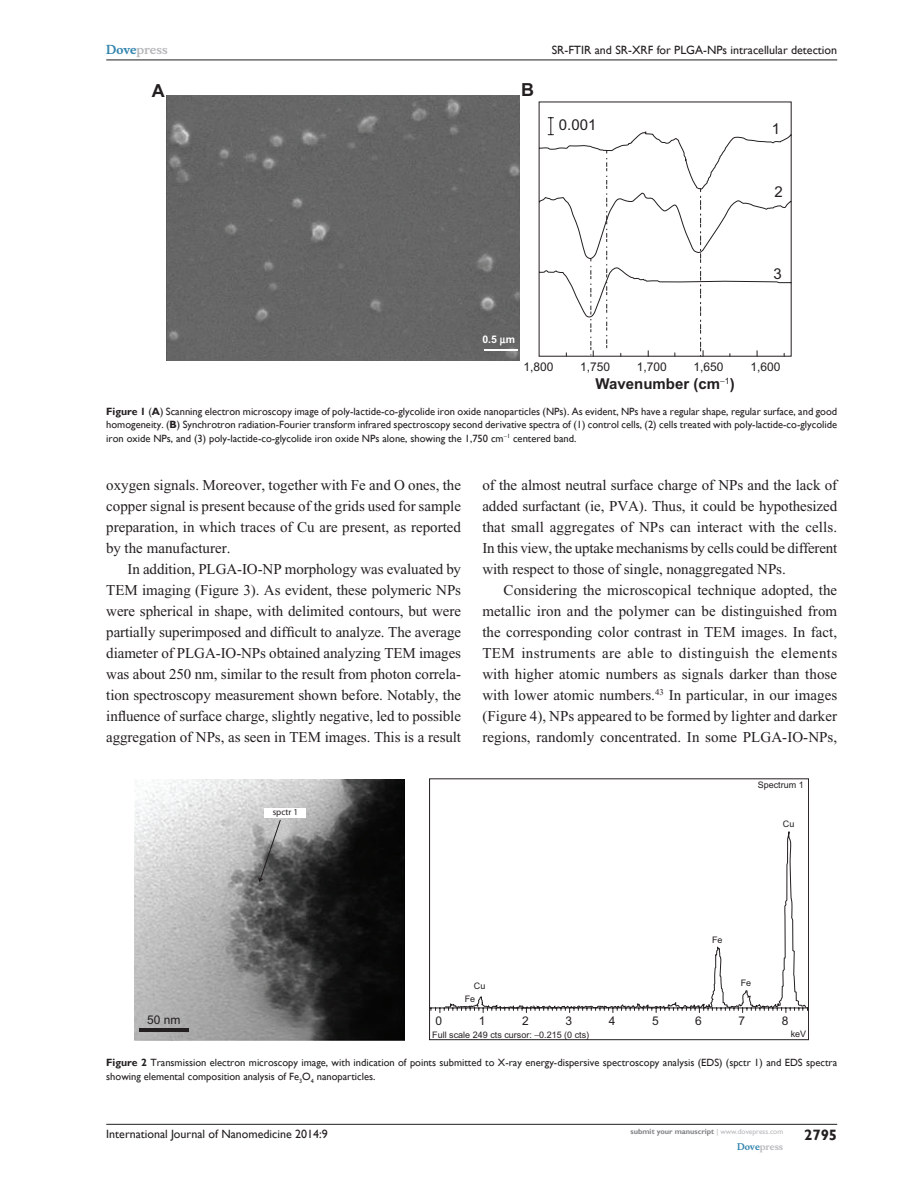
<style>
.page{position:relative;width:918px;height:1188px;background:#fff}
.page>*{position:absolute;margin:0;border:0;box-sizing:border-box;transform-origin:0 0}
.t1{font:700 18px "Arial";color:#231f20}
.Tx{font:15px/21px "Times New Roman";letter-spacing:-.005em;color:#231f20;text-align:justify}
.t2{font:700 15px "Arial";color:#231f20}
.t3{font:15px "Arial";color:#231f20}
.t4{font:700 15px "Gill Sans";color:#231f20}
.t5{font:12px "Gill Sans";color:#231f20}
.t6{font:12px "Arial";color:#231f20}
.t7{font:700 12px "Musee";color:#b8b9bc}
.FC{font:10.5px/13.5px "Gill Sans";color:#231f20;text-align:justify}
.t8{font:700 10.5px "Arial";color:#fff}
.t9{font:9px/12.9px "Arial";color:#231f20}
.t10{font:700 9px "Musee";color:#b8b9bc}
.t11{font:9px "Myriad Pro";color:#231f20}
.t12{font:700 7.5px "Gill Sans";color:#808285}
.s1{color:#3485ae}
.s2{font-weight:700}
.s3{font-weight:400;color:#b8b9bc}
</style>
<div class="page">
<hr style="left:106px;top:1124px;width:731px;height:1px;background:#231f20">
<hr style="left:106px;top:60px;width:731px;height:1px;background:#231f20">
<div style="left:166px;top:96px;width:354px;height:264px;background:#656666"></div>
<svg style="left:538px;top:101px;width:254px;height:256px"></svg>
<svg style="left:606px;top:150px;width:1px;height:200px"></svg>
<svg style="left:548px;top:117px;width:5px;height:18px"></svg>
<svg style="left:590px;top:258px;width:4px;height:98px"></svg>
<svg style="left:700px;top:189px;width:4px;height:167px"></svg>
<hr style="left:484px;top:350px;width:34px;height:1px;background:#fff">
<img style="left:135px;top:780px;width:269px;height:261px">
<div style="left:264px;top:808px;width:42px;height:9px;background:#fff"></div>
<svg style="left:258px;top:819px;width:23px;height:64px"></svg>
<hr style="left:139px;top:1028px;width:50px;height:4px;background:#231f20">
<div style="left:429px;top:778px;width:380px;height:262px;border:1px solid #231f20"></div>
<hr style="left:430px;top:1008px;width:379px;height:1px;background:#231f20">
<svg style="left:431px;top:1008px;width:377px;height:5px"></svg>
<svg style="left:444px;top:832px;width:363px;height:177px"></svg>
<svg style="left:500px;top:337px;width:6px;height:8px"></svg>
<p class="t7" style="left:106px;top:43px;width:63px"><span class="s1">Dove</span>press</p>
<p class="t1" style="left:152px;top:78px;width:14px">A</p>
<p class="t1" style="left:521px;top:78px;width:14px">B</p>
<p class="t5" style="left:552px;top:43px;width:287px">SR-FTIR and SR-XRF for PLGA-NPs intracellular detection</p>
<p class="t3" style="left:559px;top:115px;width:39px">0.001</p>
<p class="t3" style="left:772px;top:119px;width:10px">1</p>
<p class="t3" style="left:774px;top:182px;width:10px">2</p>
<p class="t8" style="left:482px;top:332px;width:34px">0.5 m</p>
<p class="t3" style="left:773px;top:264px;width:10px">3</p>
<p class="t6" style="left:523px;top:359px;width:32px">1,800</p>
<p class="t6" style="left:580px;top:359px;width:32px">1,750</p>
<p class="t6" style="left:637px;top:359px;width:32px">1,700</p>
<p class="t6" style="left:694px;top:359px;width:32px">1,650</p>
<p class="t6" style="left:750px;top:359px;width:32px">1,600</p>
<p class="t2" style="left:596px;top:374px;width:141px">Wavenumber (cm−<sup>1</sup>)</p>
<p class="FC" style="left:106px;top:404px;width:732px"><span class="s2">Figure 1</span> (<span class="s2">A</span>) Scanning electron microscopy image of poly-lactide-co-glycolide iron oxide nanoparticles (NPs). As evident, NPs have a regular shape, regular surface, and good homogeneity. (<span class="s2">B</span>) Synchrotron radiation-Fourier transform infrared spectroscopy second derivative spectra of (1) control cells, (2) cells treated with poly-lactide-co-glycolide iron oxide NPs, and (3) poly-lactide-co-glycolide iron oxide NPs alone, showing the 1,750 cm <sup>1</sup> centered band.</p>
<p class="Tx" style="left:106px;top:474px;width:356px">oxygen signals. Moreover, together with Fe and O ones, the copper signal is present because of the grids used for sample preparation, in which traces of Cu are present, as reported by the manufacturer.</p>
<p class="Tx" style="left:106px;top:558px;width:356px;text-indent:21px">In addition, PLGA-IO-NP morphology was evaluated by TEM imaging (Figure 3). As evident, these polymeric NPs were spherical in shape, with delimited contours, but were partially superimposed and difficult to analyze. The average diameter of PLGA-IO-NPs obtained analyzing TEM images was about 250 nm, similar to the result from photon correla&shy;tion spectroscopy measurement shown before. Notably, the influence of surface charge, slightly negative, led to possible aggregation of NPs, as seen in TEM images. This is a result</p>
<p class="t11" style="left:273px;top:807px;width:27px">spctr 1</p>
<p class="Tx" style="left:482px;top:474px;width:356px">of the almost neutral surface charge of NPs and the lack of added surfactant (ie, PVA). Thus, it could be hypothesized that small aggregates of NPs can interact with the cells.<br>In this view, the uptake mechanisms by cells could be different with respect to those of single, nonaggregated NPs.</p>
<p class="Tx" style="left:482px;top:579px;width:356px;text-indent:21px">Considering the microscopical technique adopted, the metallic iron and the polymer can be distinguished from the corresponding color contrast in TEM images. In fact, TEM instruments are able to distinguish the elements with higher atomic numbers as signals darker than those with lower atomic numbers.<sup>43</sup> In particular, in our images (Figure 4), NPs appeared to be formed by lighter and darker regions, randomly concentrated. In some PLGA-IO-NPs,</p>
<p class="t9" style="left:758px;top:778px;width:48px">Spectrum 1</p>
<p class="t9" style="left:783px;top:817px;width:13px">Cu</p>
<p class="t9" style="left:712px;top:934px;width:12px">Fe</p>
<p class="t9" style="left:465px;top:979px;width:22px;text-indent:9px">Cu<br>Fe</p>
<p class="t9" style="left:741px;top:977px;width:12px">Fe</p>
<p class="t6" style="left:147px;top:1012px;width:35px">50 nm</p>
<p class="t6" style="left:435px;top:1013px;width:8px">0</p>
<p class="t6" style="left:479px;top:1013px;width:8px">1</p>
<p class="t6" style="left:522px;top:1013px;width:8px">2</p>
<p class="t6" style="left:565px;top:1013px;width:8px">3</p>
<p class="t6" style="left:609px;top:1013px;width:8px">4</p>
<p class="t6" style="left:652px;top:1013px;width:8px">5</p>
<p class="t6" style="left:695px;top:1013px;width:8px">6</p>
<p class="t6" style="left:739px;top:1013px;width:8px">7</p>
<p class="t6" style="left:782px;top:1013px;width:8px">8</p>
<p class="t9" style="left:432px;top:1028px;width:158px">Full scale 249 cts cursor: −0.215 (0 cts)</p>
<p class="t9" style="left:791px;top:1028px;width:17px">keV</p>
<p class="FC" style="left:106px;top:1056px;width:732px"><span class="s2">Figure 2</span> Transmission electron microscopy image, with indication of points submitted to X-ray energy-dispersive spectroscopy analysis (EDS) (spctr 1) and EDS spectra showing elemental composition analysis of Fe<sub>3</sub>O<sub>4</sub> nanoparticles.</p>
<p class="t5" style="left:106px;top:1127px;width:223px">International Journal of Nanomedicine 2014:9</p>
<p class="t12" style="left:631px;top:1127px;width:154px">submit your manuscript <span class="s3">| www.dovepress.com</span></p>
<p class="t10" style="left:737px;top:1141px;width:48px"><span class="s1">Dove</span>press</p>
<p class="t4" style="left:804px;top:1126px;width:35px">2795</p>
</div>
